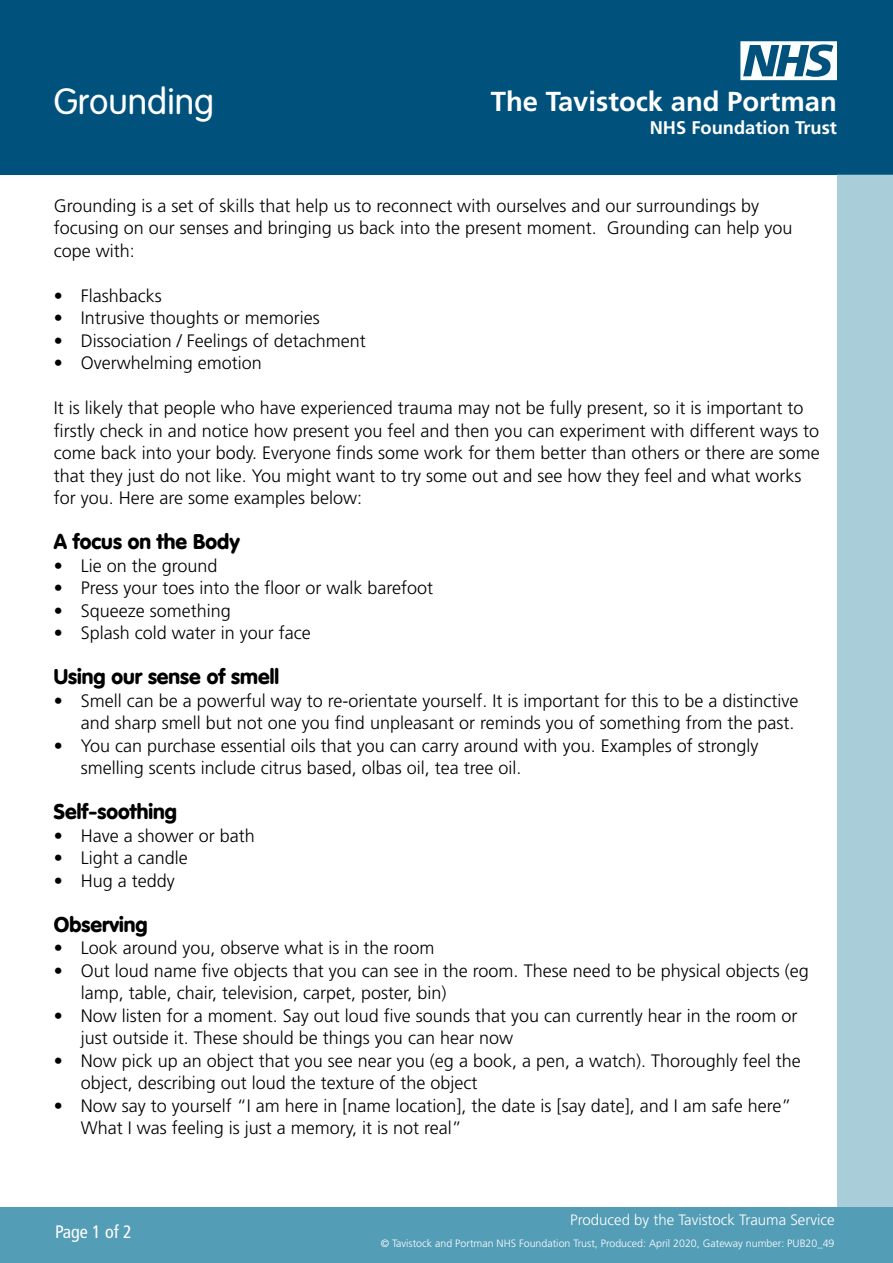
<style>
.page{position:relative;width:893px;height:1263px;background:#fff}
.page>*{position:absolute;margin:0;border:0;box-sizing:border-box;transform-origin:0 0}
.t1{font:300 36px "VAG Rounded";color:#fff}
.t2{font:700 27.45px "Frutiger";color:#fff}
.t3{font:900 21px "VAG Rounded";color:#000}
.t4{font:700 18.3px "Frutiger";color:#fff}
.t5{font:300 18px/22.5px "Frutiger LT Std";color:#000}
.t6{font:condensed 18px "Frutiger LT Std";color:#fff}
.t7{font:300 15px "Frutiger LT Std";color:#fff}
.t8{font:300 10.65px "Frutiger LT Std";color:#fff}
</style>
<div class="page">
<div style="left:0;top:1208px;width:893px;height:55px;background:#549db6"></div>
<div style="left:0;top:0;width:893px;height:174px;background:#00527d"></div>
<div style="left:838px;top:174px;width:55px;height:1042px;background:#a9ceda"></div>
<svg style="left:740px;top:41px;width:97px;height:39px"></svg>
<h1 class="t1" style="left:54px;top:81px;width:162px">Grounding</h1>
<h2 class="t2" style="left:491px;top:85px;width:348px">The Tavistock and Portman</h2>
<p class="t4" style="left:650px;top:117px;width:189px">NHS Foundation Trust</p>
<p class="t5" style="left:54px;top:194px;width:740px">Grounding is a set of skills that help us to reconnect with ourselves and our surroundings by focusing on our senses and bringing us back into the present moment. Grounding can help you cope with:</p>
<p class="t5" style="left:54px;top:284px;width:110px">• Flashbacks</p>
<p class="t5" style="left:54px;top:307px;width:268px">• Intrusive thoughts or memories</p>
<p class="t5" style="left:54px;top:329px;width:314px">• Dissociation / Feelings of detachment</p>
<p class="t5" style="left:54px;top:352px;width:210px">• Overwhelming emotion</p>
<p class="t5" style="left:54px;top:397px;width:767px">It is likely that people who have experienced trauma may not be fully present, so it is important to firstly check in and notice how present you feel and then you can experiment with different ways to come back into your body. Everyone finds some work for them better than others or there are some that they just do not like. You might want to try some out and see how they feel and what works for you. Here are some examples below:</p>
<p class="t3" style="left:54px;top:529px;width:187px">A focus on the Body</p>
<p class="t5" style="left:54px;top:554px;width:165px">• Lie on the ground</p>
<p class="t5" style="left:54px;top:577px;width:381px">• Press your toes into the floor or walk barefoot</p>
<p class="t5" style="left:54px;top:599px;width:179px">• Squeeze something</p>
<p class="t5" style="left:54px;top:622px;width:259px">• Splash cold water in your face</p>
<p class="t3" style="left:54px;top:664px;width:227px">Using our sense of smell</p>
<p class="t5" style="left:54px;top:689px;width:746px;text-align:right">• Smell can be a powerful way to re-orientate yourself. It is important for this to be a distinctive and sharp smell but not one you find unpleasant or reminds you of something from the past.</p>
<p class="t5" style="left:81px;top:734px;width:679px;text-indent:-27px">• You can purchase essential oils that you can carry around with you. Examples of strongly smelling scents include citrus based, olbas oil, tea tree oil.</p>
<p class="t3" style="left:54px;top:799px;width:124px">Self-soothing</p>
<p class="t5" style="left:54px;top:824px;width:203px">• Have a shower or bath</p>
<p class="t5" style="left:54px;top:847px;width:136px">• Light a candle</p>
<p class="t5" style="left:54px;top:869px;width:123px">• Hug a teddy</p>
<p class="t3" style="left:54px;top:911px;width:95px">Observing</p>
<p class="t5" style="left:54px;top:937px;width:382px">• Look around you, observe what is in the room</p>
<p class="t5" style="left:81px;top:959px;width:729px;text-indent:-27px">• Out loud name five objects that you can see in the room. These need to be physical objects (eg lamp, table, chair, television, carpet, poster, bin)</p>
<p class="t5" style="left:81px;top:1004px;width:718px;text-indent:-27px">• Now listen for a moment. Say out loud five sounds that you can currently hear in the room or just outside it. These should be things you can hear now</p>
<p class="t5" style="left:81px;top:1049px;width:721px;text-indent:-27px">• Now pick up an object that you see near you (eg a book, a pen, a watch). Thoroughly feel the object, describing out loud the texture of the object</p>
<p class="t5" style="left:81px;top:1094px;width:712px;text-indent:-27px">• Now say to yourself “I am here in [name location], the date is [say date], and I am safe here”<br>What I was feeling is just a memory, it is not real”</p>
<p class="t6" style="left:55px;top:1221px;width:78px">Page 1 of 2</p>
<p class="t7" style="left:570px;top:1212px;width:266px">Produced by the Tavistock Trauma Service</p>
<p class="t8" style="left:381px;top:1237px;width:455px">© Tavistock and Portman NHS Foundation Trust, Produced: April 2020, Gateway number: PUB20_49</p>
</div>
